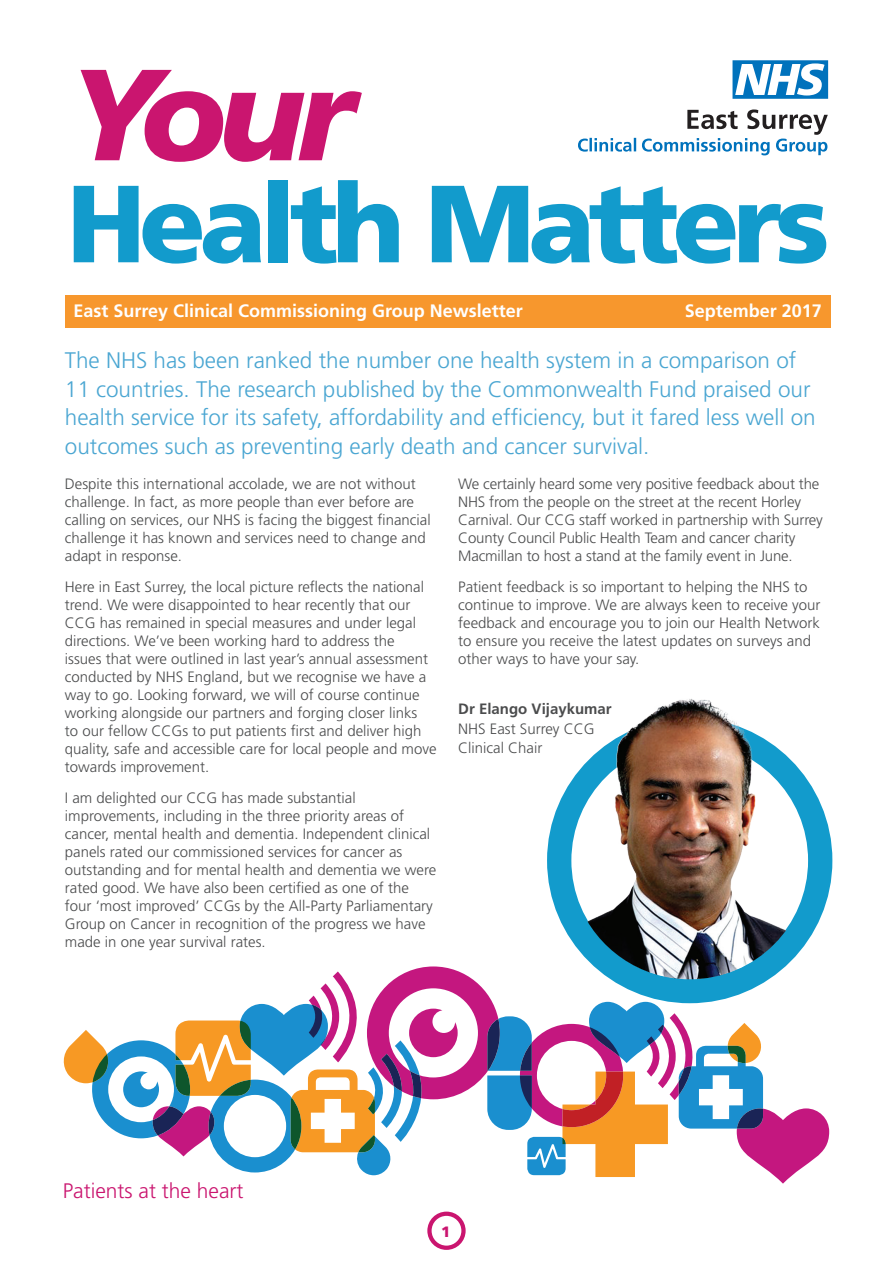
<style>
.page{position:relative;width:893px;height:1263px;background:#fff}
.page>*{position:absolute;margin:0;border:0;box-sizing:border-box;transform-origin:0 0}
.t1{font:italic 900 129.45px "Frutiger";color:#ca156f}
.t2{font:900 109.5px "Frutiger";letter-spacing:-.06em;color:#129bcc}
.body{font:300 22.5px/28.5px "Frutiger";color:#4aa6d2}
.t3{font:300 21px "Frutiger";color:#ca156f}
.t4{font:700 18px "Frutiger";color:#fff}
.body-2{font:300 15px/18px "Frutiger";color:#4b4c4d}
.t5{font:900 15px "Frutiger";color:#ca156f}
.s1{font-weight:700}
</style>
<div class="page">
<svg style="left:578px;top:109px;width:250px;height:46px"></svg>
<svg style="left:732px;top:60px;width:96px;height:39px"></svg>
<div style="left:65px;top:295px;width:765px;height:32px;background:#f7972d"></div>
<div style="left:547px;top:718px;width:285px;height:285px;border:24px solid #129bcc;border-radius:50%"></div>
<img style="left:579px;top:699px;width:230px;height:267px">
<div style="left:427px;top:1211px;width:39px;height:39px;border:4px solid #ca156f;border-radius:50%"></div>
<svg style="left:63px;top:966px;width:766px;height:217px"></svg>
<p class="t1" style="left:67px;top:38px;width:290px">Your</p>
<p class="t2" style="left:67px;top:158px;width:765px">Health Matters</p>
<p class="t4" style="left:73px;top:300px;width:451px">East Surrey Clinical Commissioning Group Newsletter</p>
<p class="t4" style="left:685px;top:300px;width:139px">September 2017</p>
<p class="body" style="left:65px;top:346px;width:752px">The NHS has been ranked the number one health system in a comparison of 11 countries. The research published by the Commonwealth Fund praised our health service for its safety, affordability and efficiency, but it fared less well on outcomes such as preventing early death and cancer survival.</p>
<p class="body-2" style="left:65px;top:475px;width:367px">Despite this international accolade, we are not without challenge. In fact, as more people than ever before are calling on services, our NHS is facing the biggest financial challenge it has known and services need to change and adapt in response.</p>
<p class="body-2" style="left:65px;top:577px;width:373px">Here in East Surrey, the local picture reflects the national trend. We were disappointed to hear recently that our CCG has remained in special measures and under legal directions. We’ve been working hard to address the<br>issues that were outlined in last year’s annual assessment conducted by NHS England, but we recognise we have a way to go. Looking forward, we will of course continue working alongside our partners and forging closer links<br>to our fellow CCGs to put patients first and deliver high quality, safe and accessible care for local people and move towards improvement.</p>
<p class="body-2" style="left:65px;top:788px;width:373px">I am delighted our CCG has made substantial improvements, including in the three priority areas of cancer, mental health and dementia. Independent clinical panels rated our commissioned services for cancer as outstanding and for mental health and dementia we were rated good. We have also been certified as one of the four ‘most improved’ CCGs by the All-Party Parliamentary Group on Cancer in recognition of the progress we have made in one year survival rates.</p>
<p class="body-2" style="left:458px;top:475px;width:366px">We certainly heard some very positive feedback about the NHS from the people on the street at the recent Horley Carnival. Our CCG staff worked in partnership with Surrey County Council Public Health Team and cancer charity Macmillan to host a stand at the family event in June.</p>
<p class="body-2" style="left:458px;top:577px;width:364px">Patient feedback is so important to helping the NHS to continue to improve. We are always keen to receive your feedback and encourage you to join our Health Network to ensure you receive the latest updates on surveys and other ways to have your say.</p>
<p class="body-2" style="left:458px;top:699px;width:155px;line-height:19.5px"><span class="s1">Dr Elango Vijaykumar<br></span>NHS East Surrey CCG<br>Clinical Chair</p>
<p class="t3" style="left:63px;top:1179px;width:182px">Patients at the heart</p>
<p class="t5" style="left:441px;top:1222px;width:11px">1</p>
</div>
